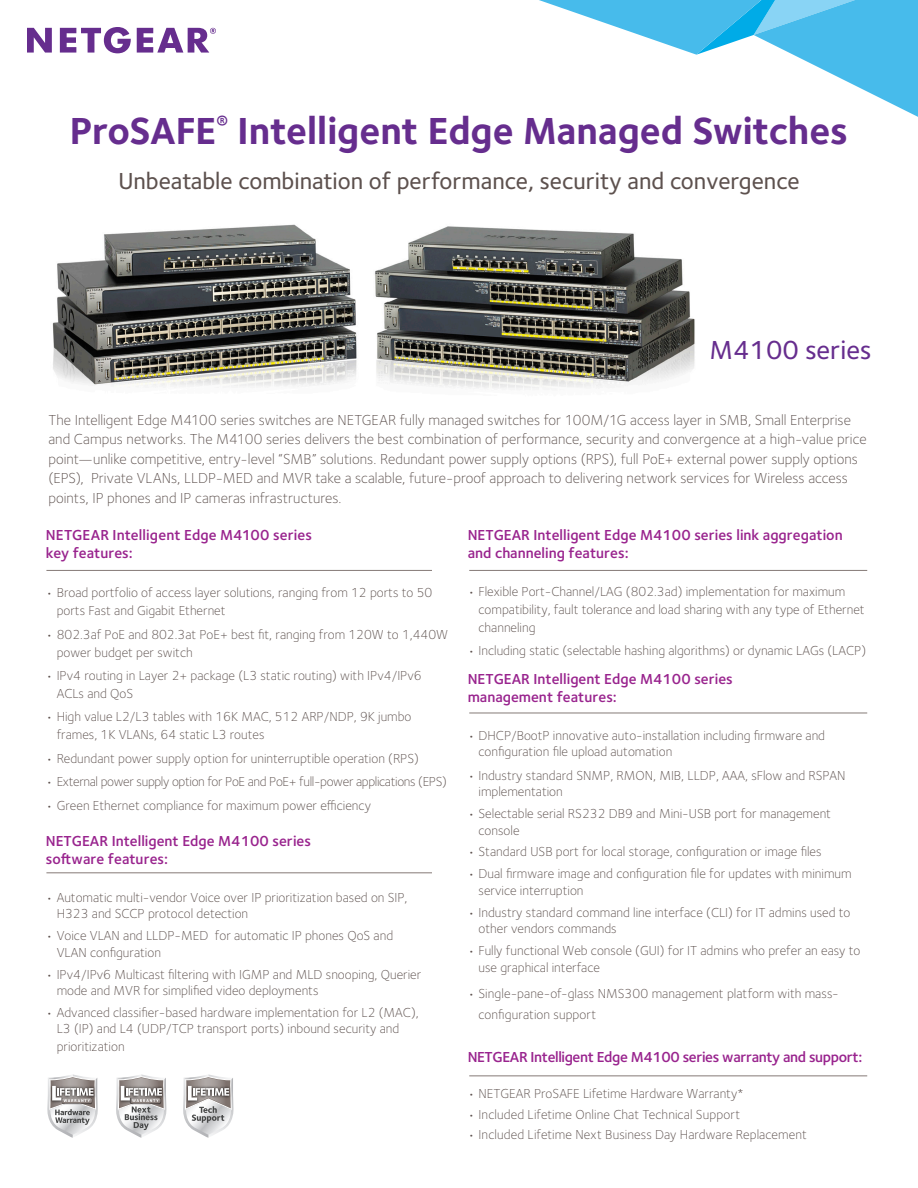
<style>
.page{position:relative;width:918px;height:1188px;background:#fff}
.page>*{position:absolute;margin:0;border:0;box-sizing:border-box;transform-origin:0 0}
.Body_Copy_-_FoundryS{font:700 39px "Foundry Sterling";letter-spacing:-.005em;color:#662d8e}
.body_copy10_12lite{font:500 27px "Foundry Sterling";color:#662d8e}
.body_copy10_12lite-2{font:500 24px "Foundry Sterling";color:#5d514e}
.body_copy10_12lite-3{font:300 15px/19.5px "Foundry Sterling";color:#5d514e}
.pb_head_no_rule{font:600 15px/18px "Foundry Sterling";color:#99248e}
.pb_head_no_rule-2{font:600 15px "Foundry Sterling";letter-spacing:-.025em;color:#99248e}
.t1{font:300 13.5px/16.5px "Foundry Sterling";color:#5d514e}
.t2{font:300 13.5px "Foundry Sterling";letter-spacing:-.025em;color:#5d514e}
</style>
<div class="page">
<svg style="left:539px;top:0;width:379px;height:117px"></svg>
<svg style="left:137px;top:28px;width:79px;height:25px"></svg>
<svg style="left:27px;top:28px;width:25px;height:25px"></svg>
<svg style="left:60px;top:27px;width:71px;height:26px"></svg>
<img style="left:52px;top:224px;width:643px;height:165px">
<hr style="left:46px;top:570px;width:386px;height:1px;background:#857a77">
<hr style="left:469px;top:570px;width:398px;height:1px;background:#857a77">
<hr style="left:469px;top:713px;width:398px;height:1px;background:#857a77">
<hr style="left:469px;top:1076px;width:398px;height:1px;background:#857a77">
<hr style="left:46px;top:873px;width:386px;height:1px;background:#857a77">
<svg style="left:47px;top:1074px;width:51px;height:64px"></svg>
<svg style="left:116px;top:1074px;width:51px;height:64px"></svg>
<svg style="left:183px;top:1074px;width:51px;height:64px"></svg>
<p class="Body_Copy_-_FoundryS" style="left:70px;top:108px;width:780px">ProSAFE<sup>®</sup> Intelligent Edge Managed Switches</p>
<p class="body_copy10_12lite-2" style="left:118px;top:167px;width:683px">Unbeatable combination of performance, security and convergence</p>
<p class="body_copy10_12lite" style="left:710px;top:334px;width:163px">M4100 series</p>
<p class="body_copy10_12lite-3" style="left:48px;top:410px;width:820px">The Intelligent Edge M4100 series switches are NETGEAR fully managed switches for 100M/1G access layer in SMB, Small Enterprise and Campus networks. The M4100 series delivers the best combination of performance, security and convergence at a high-value price point—unlike competitive, entry-level “SMB” solutions. Redundant power supply options (RPS), full PoE+ external power supply options (EPS), Private VLANs, LLDP-MED and MVR take a scalable, future-proof approach to delivering network services for Wireless access points, IP phones and IP cameras infrastructures.</p>
<p class="pb_head_no_rule" style="left:46px;top:526px;width:268px">NETGEAR Intelligent Edge M4100 series key features:</p>
<p class="t1" style="left:57px;top:584px;width:377px;line-height:18px;text-indent:-11px">• Broad portfolio of access layer solutions, ranging from 12 ports to 50 ports Fast and Gigabit Ethernet</p>
<p class="t1" style="left:57px;top:625px;width:393px;line-height:18px;text-indent:-11px">• 802.3af PoE and 802.3at PoE+ best fit, ranging from 120W to 1,440W power budget per switch</p>
<p class="t1" style="left:57px;top:667px;width:367px;line-height:18px;text-indent:-11px">• IPv4 routing in Layer 2+ package (L3 static routing) with IPv4/IPv6<br>ACLs and QoS</p>
<p class="t1" style="left:57px;top:708px;width:356px;line-height:18px;text-indent:-11px">• High value L2/L3 tables with 16K MAC, 512 ARP/NDP, 9K jumbo frames, 1K VLANs, 64 static L3 routes</p>
<p class="t1" style="left:46px;top:750px;width:375px">• Redundant power supply option for uninterruptible operation (RPS)</p>
<p class="t2" style="left:46px;top:774px;width:403px">• External power supply option for PoE and PoE+ full-power applications (EPS)</p>
<p class="t1" style="left:46px;top:797px;width:327px">• Green Ethernet compliance for maximum power efficiency</p>
<p class="pb_head_no_rule" style="left:46px;top:832px;width:267px">NETGEAR Intelligent Edge M4100 series software features:</p>
<p class="t1" style="left:57px;top:889px;width:352px;text-indent:-11px">• Automatic multi-vendor Voice over IP prioritization based on SIP,<br>H323 and SCCP protocol detection</p>
<p class="t1" style="left:57px;top:927px;width:338px;text-indent:-11px">• Voice VLAN and LLDP-MED for automatic IP phones QoS and<br>VLAN configuration</p>
<p class="t1" style="left:57px;top:966px;width:366px;text-indent:-11px">• IPv4/IPv6 Multicast filtering with IGMP and MLD snooping, Querier mode and MVR for simplified video deployments</p>
<p class="t1" style="left:57px;top:1004px;width:364px;text-indent:-11px">• Advanced classifier-based hardware implementation for L2 (MAC),<br>L3 (IP) and L4 (UDP/TCP transport ports) inbound security and</p>
<p class="t1" style="left:57px;top:1039px;width:69px">prioritization</p>
<p class="pb_head_no_rule" style="left:468px;top:526px;width:377px">NETGEAR Intelligent Edge M4100 series link aggregation and channeling features:</p>
<p class="t1" style="left:479px;top:582px;width:388px;line-height:18px;text-indent:-11px">• Flexible Port-Channel/LAG (802.3ad) implementation for maximum compatibility, fault tolerance and load sharing with any type of Ethernet channeling</p>
<p class="t1" style="left:468px;top:642px;width:400px">• Including static (selectable hashing algorithms) or dynamic LAGs (LACP)</p>
<p class="pb_head_no_rule" style="left:468px;top:670px;width:267px">NETGEAR Intelligent Edge M4100 series management features:</p>
<p class="t1" style="left:479px;top:727px;width:348px;text-indent:-11px">• DHCP/BootP innovative auto-installation including firmware and configuration file upload automation</p>
<p class="t1" style="left:479px;top:767px;width:369px;text-indent:-11px">• Industry standard SNMP, RMON, MIB, LLDP, AAA, sFlow and RSPAN implementation</p>
<p class="t1" style="left:479px;top:805px;width:354px;text-indent:-11px">• Selectable serial RS232 DB9 and Mini-USB port for management console</p>
<p class="t1" style="left:468px;top:844px;width:355px">• Standard USB port for local storage, configuration or image files</p>
<p class="t1" style="left:479px;top:866px;width:375px;text-indent:-11px">• Dual firmware image and configuration file for updates with minimum service interruption</p>
<p class="t1" style="left:479px;top:904px;width:374px;text-indent:-11px">• Industry standard command line interface (CLI) for IT admins used to other vendors commands</p>
<p class="t1" style="left:479px;top:942px;width:383px;text-indent:-11px">• Fully functional Web console (GUI) for IT admins who prefer an easy to use graphical interface</p>
<p class="t1" style="left:479px;top:983px;width:362px;line-height:21px;text-indent:-11px">• Single-pane-of-glass NMS300 management platform with mass&shy;configuration support</p>
<p class="pb_head_no_rule-2" style="left:468px;top:1048px;width:396px">NETGEAR Intelligent Edge M4100 series warranty and support:</p>
<p class="t1" style="left:468px;top:1085px;width:277px">• NETGEAR ProSAFE Lifetime Hardware Warranty*</p>
<p class="t1" style="left:468px;top:1106px;width:274px">• Included Lifetime Online Chat Technical Support</p>
<p class="t1" style="left:468px;top:1126px;width:341px">• Included Lifetime Next Business Day Hardware Replacement</p>
</div>
